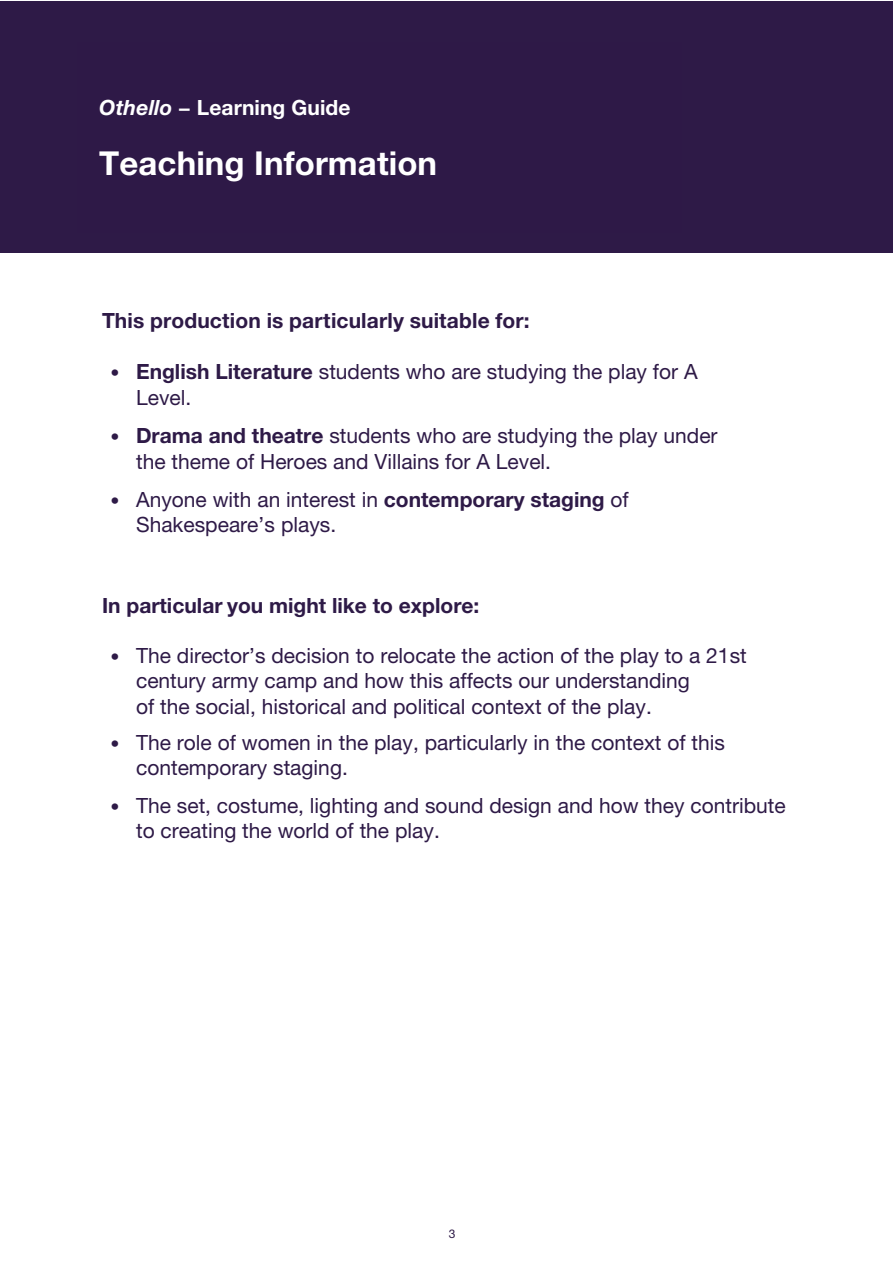
<style>
.page{position:relative;width:893px;height:1263px;background:#fff}
.page>*{position:absolute;margin:0;border:0;box-sizing:border-box;transform-origin:0 0}
.t1{font:700 33px "Helvetica Neue LT Std";letter-spacing:.005em;color:#fff}
.t2{font:21px/25.2px "Helvetica Neue LT Std";color:#2e1a47}
.t3{font:700 21px "Helvetica Neue LT Std";letter-spacing:.005em;color:#2e1a47}
.t4{font:700 21px "Helvetica Neue LT Std";letter-spacing:.005em;color:#fff}
.t5{font:12px "Helvetica Neue LT Std";color:#2e1a47}
.s1{font-style:italic}
.s2{font-size:18px}
.s3{font-weight:700}
</style>
<div class="page">
<div style="left:0;top:1px;width:893px;height:252px;background:#2e1a47"></div>
<p class="t4" style="left:99px;top:94px;width:253px"><span class="s1">Othello</span> − Learning Guide</p>
<h1 class="t1" style="left:99px;top:143px;width:339px">Teaching Information</h1>
<p class="t3" style="left:102px;top:308px;width:429px">This production is particularly suitable for:</p>
<p class="t2" style="left:136px;top:359px;width:563px;text-indent:-26px"><span class="s2">•</span> <span class="s3">English Literature</span> students who are studying the play for A<br>Level.</p>
<p class="t2" style="left:136px;top:423px;width:583px;text-indent:-26px"><span class="s2">•</span> <span class="s3">Drama and theatre</span> students who are studying the play under the theme of Heroes and Villains for A Level.</p>
<p class="t2" style="left:136px;top:487px;width:494px;text-indent:-26px"><span class="s2">•</span> Anyone with an interest in <span class="s3">contemporary staging</span> of<br>Shakespeare’s plays.</p>
<p class="t3" style="left:102px;top:592px;width:379px">In particular you might like to explore:</p>
<p class="t2" style="left:136px;top:643px;width:612px;text-indent:-26px"><span class="s2">•</span> The director’s decision to relocate the action of the play to a 21st century army camp and how this affects our understanding<br>of the social, historical and political context of the play.</p>
<p class="t2" style="left:136px;top:730px;width:590px;text-indent:-26px"><span class="s2">•</span> The role of women in the play, particularly in the context of this contemporary staging.</p>
<p class="t2" style="left:136px;top:792px;width:651px;text-indent:-26px"><span class="s2">•</span> The set, costume, lighting and sound design and how they contribute to creating the world of the play.</p>
<p class="t5" style="left:449px;top:1226px;width:8px">3</p>
</div>
